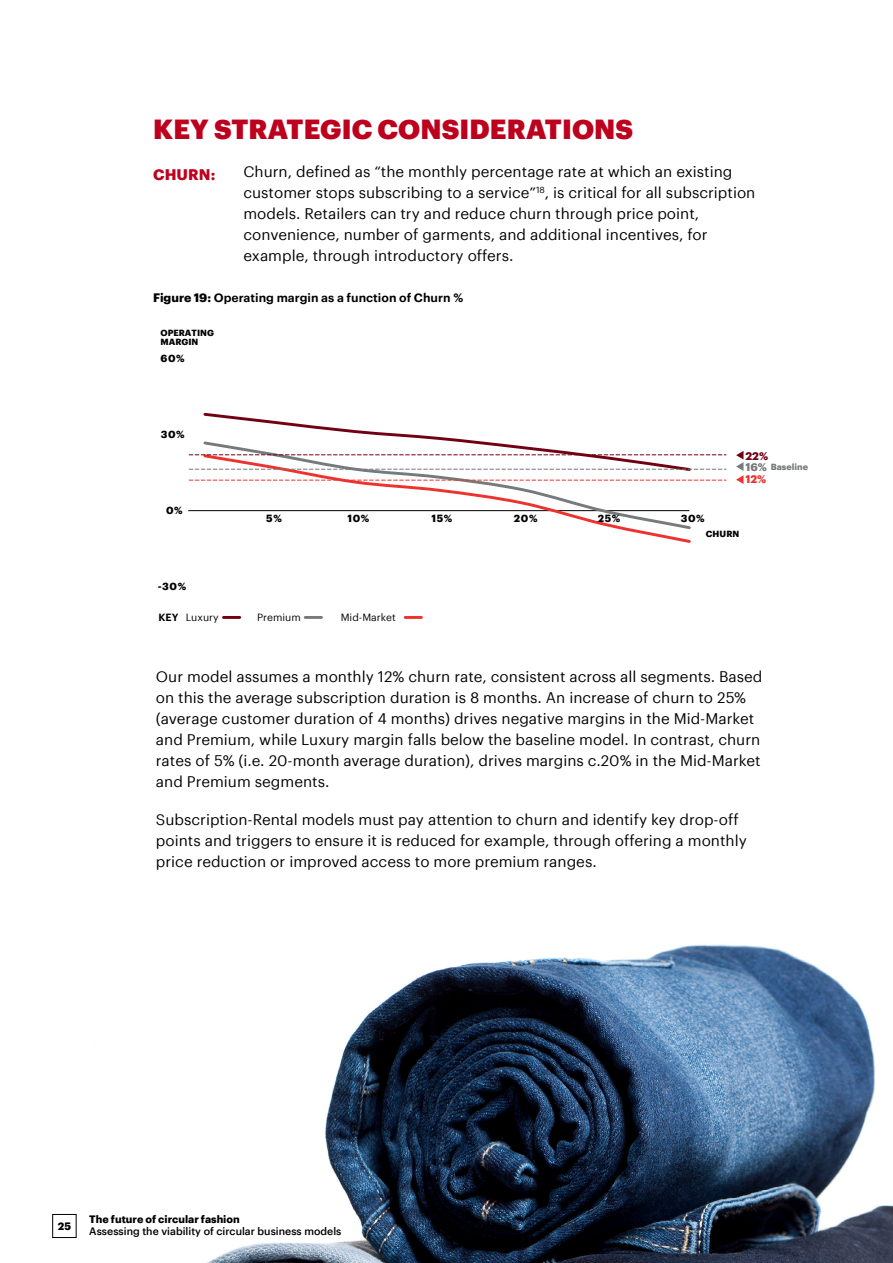
<style>
.page{position:relative;width:893px;height:1263px;background:#fff}
.page>*{position:absolute;margin:0;border:0;box-sizing:border-box;transform-origin:0 0}
.t1{font:900 27px "Graphik";letter-spacing:.005em;color:#bd001d}
.t2{font:15px/21px "Graphik";color:#000}
.t3{font:700 15px "Graphik";letter-spacing:.005em;color:#bd001d}
.t4{font:600 12px "Graphik";color:#000}
.t5{font:700 10.95px "Graphik";color:#ee322e}
.t6{font:700 10.95px "Graphik";color:#75797a}
.t7{font:700 10.95px "Graphik";color:#710012}
.t8{font:500 10.5px "Graphik";color:#000}
.t9{font:700 10.5px "Graphik";color:#000}
.t10{font:700 10.2px "Graphik";letter-spacing:.055em;color:#000}
.t11{font:10.2px "Graphik";color:#000}
.t12{font:700 8.7px/9px "Graphik";color:#000}
.t13{font:700 8.7px "Graphik";color:#75797a}
.s1{font-weight:700}
.s2{font-weight:600}
</style>
<div class="page">
<img style="left:206px;top:944px;width:687px;height:319px">
<hr style="left:188px;top:510px;width:501px;height:1px;background:#000">
<svg style="left:628px;top:531px;width:63px;height:12px"></svg>
<svg style="left:189px;top:412px;width:537px;height:119px"></svg>
<svg style="left:736px;top:451px;width:7px;height:33px"></svg>
<hr style="left:223px;top:616px;width:17px;height:3px;background:#710012">
<hr style="left:305px;top:616px;width:16px;height:3px;background:#757a7b">
<hr style="left:405px;top:616px;width:16px;height:3px;background:#ee322e">
<div style="left:52px;top:1214px;width:25px;height:24px;border:1px solid #000"></div>
<h1 class="t1" style="left:153px;top:108px;width:482px">KEY STRATEGIC CONSIDERATIONS</h1>
<p class="t2" style="left:243px;top:160px;width:513px">Churn, defined as “the monthly percentage rate at which an existing customer stops subscribing to a service”<sup>18</sup>, is critical for all subscription models. Retailers can try and reduce churn through price point, convenience, number of garments, and additional incentives, for example, through introductory offers.</p>
<p class="t3" style="left:153px;top:163px;width:64px">CHURN:</p>
<p class="t4" style="left:153px;top:288px;width:312px"><span class="s1">Figure 19:</span> Operating margin as a function of Churn %</p>
<p class="t12" style="left:160px;top:327px;width:55px">OPERATING<br>MARGIN</p>
<p class="t10" style="left:161px;top:350px;width:26px">60%</p>
<p class="t10" style="left:161px;top:426px;width:25px">30%</p>
<p class="t10" style="left:166px;top:502px;width:18px">0%</p>
<p class="t10" style="left:158px;top:578px;width:30px">-30%</p>
<p class="t7" style="left:745px;top:447px;width:24px">22%</p>
<p class="t6" style="left:745px;top:458px;width:23px">16%</p>
<p class="t13" style="left:771px;top:460px;width:39px">Baseline</p>
<p class="t10" style="left:266px;top:510px;width:17px">5%</p>
<p class="t10" style="left:348px;top:510px;width:23px">10%</p>
<p class="t10" style="left:432px;top:510px;width:22px">15%</p>
<p class="t10" style="left:514px;top:510px;width:25px">20%</p>
<p class="t10" style="left:598px;top:510px;width:24px">25%</p>
<p class="t10" style="left:681px;top:510px;width:25px">30%</p>
<p class="t5" style="left:745px;top:471px;width:22px">12%</p>
<p class="t12" style="left:706px;top:529px;width:35px">CHURN</p>
<p class="t11" style="left:158px;top:609px;width:62px"><span class="s2">KEY</span> Luxury</p>
<p class="t11" style="left:257px;top:609px;width:45px">Premium</p>
<p class="t11" style="left:341px;top:609px;width:57px">Mid-Market</p>
<p class="t2" style="left:156px;top:664px;width:608px">Our model assumes a monthly 12% churn rate, consistent across all segments. Based on this the average subscription duration is 8 months. An increase of churn to 25% (average customer duration of 4 months) drives negative margins in the Mid-Market and Premium, while Luxury margin falls below the baseline model. In contrast, churn rates of 5% (i.e. 20-month average duration), drives margins c.20% in the Mid-Market and Premium segments.</p>
<p class="t2" style="left:156px;top:807px;width:592px">Subscription-Rental models must pay attention to churn and identify key drop-off points and triggers to ensure it is reduced for example, through offering a monthly price reduction or improved access to more premium ranges.</p>
<p class="t9" style="left:58px;top:1218px;width:15px">25</p>
<p class="t9" style="left:89px;top:1210px;width:152px">The future of circular fashion</p>
<p class="t8" style="left:89px;top:1223px;width:254px">Assessing the viability of circular business models</p>
</div>
